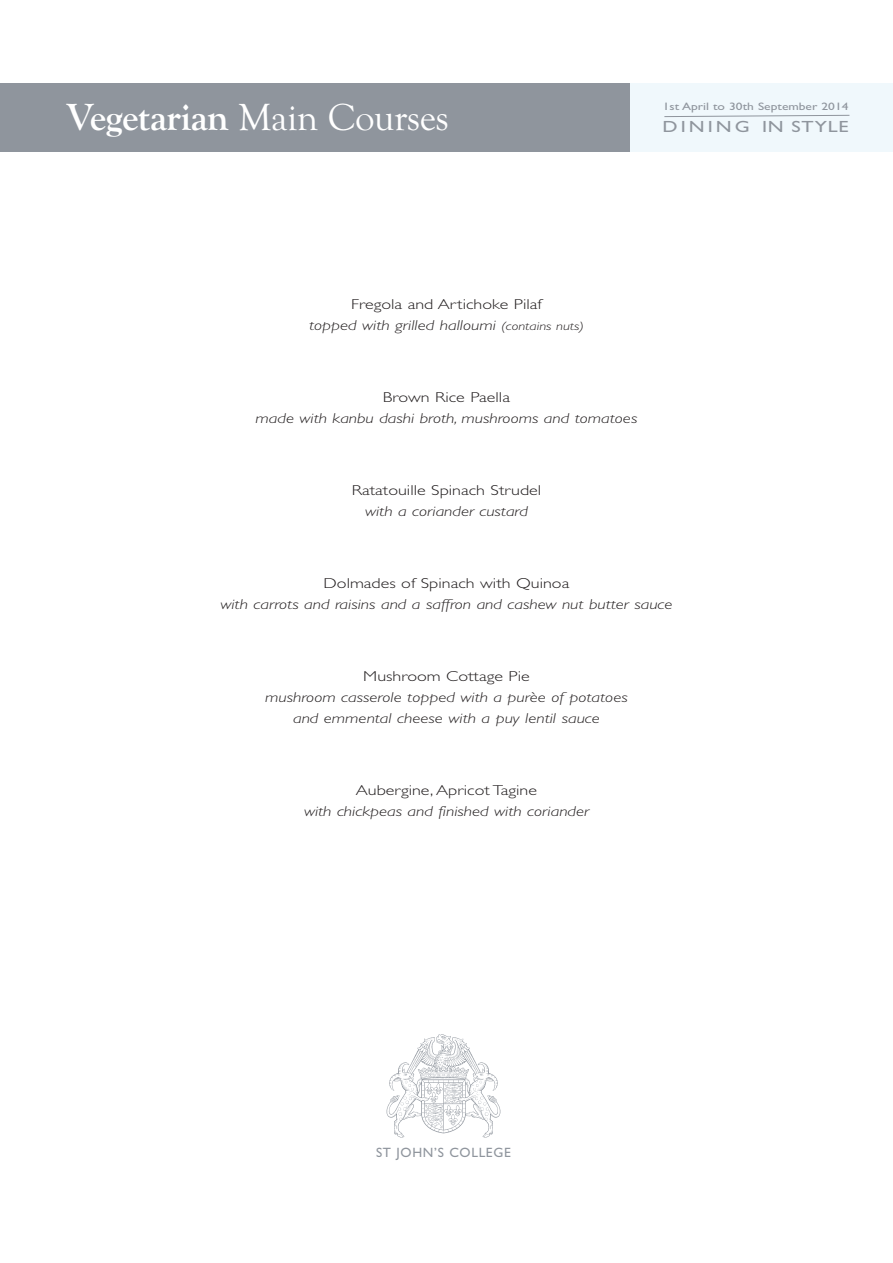
<style>
.page{position:relative;width:893px;height:1263px;background:#fff}
.page>*{position:absolute;margin:0;border:0;box-sizing:border-box;transform-origin:0 0}
.t1{font:39px "Goudy Old Style T";letter-spacing:-.015em;color:#fff}
.t2{font:16.2px "Gill Sans";letter-spacing:.095em;color:#8f959d;scale:1.25 1}
.t3{font:italic 300 14.4px/21px "Gill Sans";color:#231f20;text-align:center;scale:1.25 1}
.t4{font:300 14.4px "Gill Sans";color:#231f20;scale:1.25 1}
.t5{font:13.5px "Gill Sans";letter-spacing:.05em;color:#8f959d}
.t6{font:10.8px "Gill Sans";color:#8f959d;scale:1.25 1}
.s1{font-weight:700}
.s2{font-style:normal}
.s3{font-size:12px}
</style>
<div class="page">
<div style="left:584px;top:83px;width:309px;height:68px;background:#f0f8fc"></div>
<div style="left:0;top:83px;width:629px;height:68px;background:#8f959d"></div>
<svg style="left:664px;top:114px;width:186px;height:3px"></svg>
<img style="left:386px;top:1034px;width:115px;height:104px">
<h1 class="t1" style="left:67px;top:93px;width:384px"><span class="s1">Vegetarian</span> Main Courses</h1>
<p class="t6" style="left:663px;top:100px;width:150px">1st April to 30th September 2014</p>
<p class="t2" style="left:663px;top:117px;width:150px">DINING IN STYLE</p>
<p class="t3" style="left:309px;top:294px;width:221px"><span class="s2">Fregola and Artichoke Pilaf<br></span>topped with grilled halloumi <span class="s3">(contains nuts)</span></p>
<p class="t4" style="left:383px;top:389px;width:103px">Brown Rice Paella</p>
<p class="t3" style="left:256px;top:408px;width:307px">made with kanbu dashi broth, mushrooms and tomatoes</p>
<p class="t4" style="left:352px;top:482px;width:153px">Ratatouille Spinach Strudel</p>
<p class="t3" style="left:365px;top:502px;width:132px">with a coriander custard</p>
<p class="t4" style="left:324px;top:575px;width:198px">Dolmades of Spinach with Quinoa</p>
<p class="t3" style="left:220px;top:594px;width:363px">with carrots and raisins and a saffron and cashew nut butter sauce</p>
<p class="t4" style="left:363px;top:671px;width:135px">Mushroom Cottage Pie</p>
<p class="t3" style="left:265px;top:687px;width:292px">mushroom casserole topped with a purèe of potatoes and emmental cheese with a puy lentil sauce</p>
<p class="t4" style="left:356px;top:785px;width:146px">Aubergine, Apricot Tagine</p>
<p class="t3" style="left:304px;top:801px;width:229px">with chickpeas and finished with coriander</p>
<p class="t5" style="left:376px;top:1144px;width:136px">ST JOHN’S COLLEGE</p>
</div>
